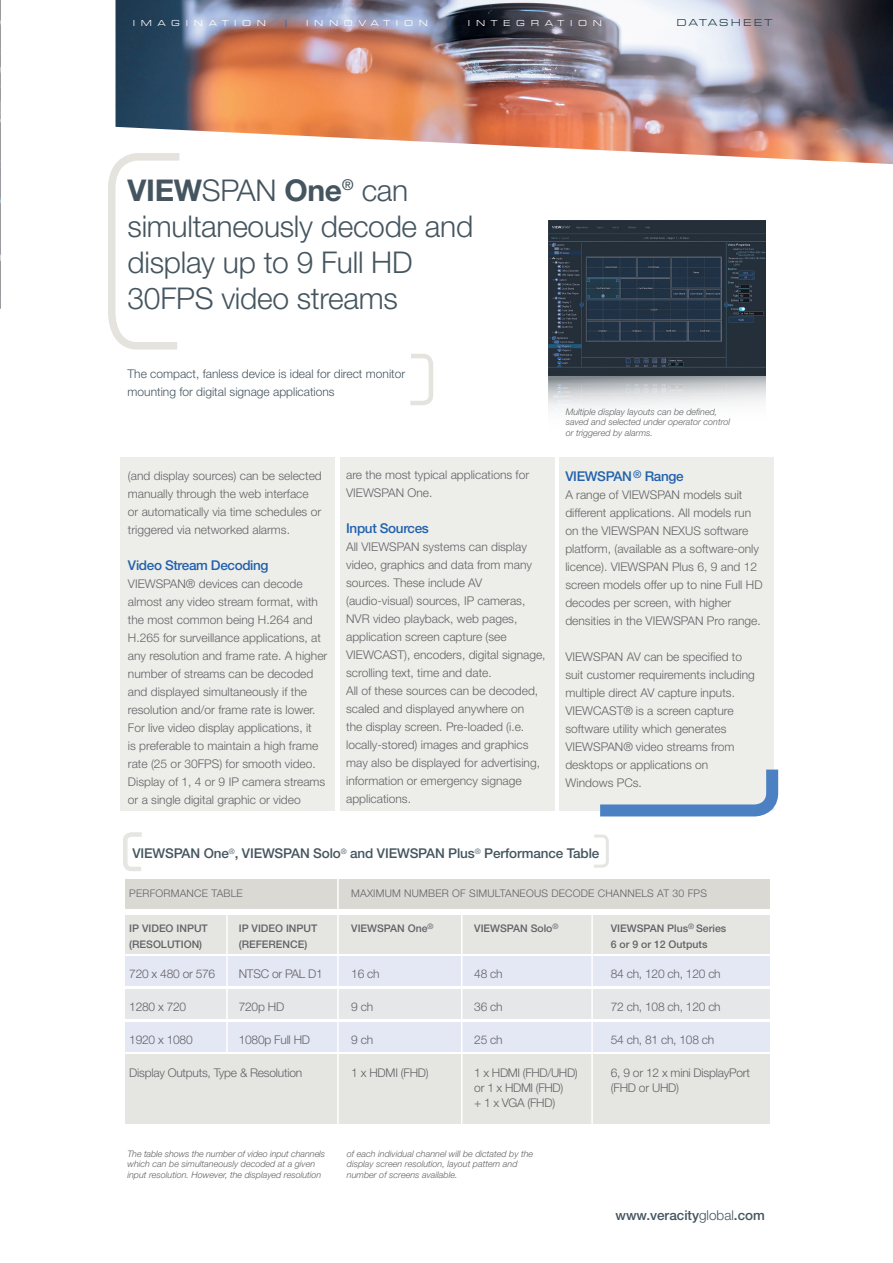
<style>
.page{position:relative;width:893px;height:1263px;background:#fff}
.page>*{position:absolute;margin:0;border:0;box-sizing:border-box;transform-origin:0 0}
.t1{font:300 30px "Helvetica Neue LT Std";letter-spacing:-.01em;color:#45555f}
.t2{font:700 30px "Helvetica Neue LT Std";letter-spacing:-.01em;color:#45555f}
.t3{font:500 13.5px "Helvetica Neue LT Std";letter-spacing:-.01em;color:#45555f}
.t4{font:500 13.5px "Helvetica Neue LT Std";letter-spacing:-.025em;color:#2261ad}
.t5{font:300 12px/18px "Helvetica Neue LT Std";color:#636366}
.t6{font:300 12px "Helvetica Neue LT Std";letter-spacing:-.02em;color:#636366}
.t7{font:300 12px "Helvetica Neue LT Std";color:#45555f}
.t8{font:300 12px "Helvetica Neue LT Std";letter-spacing:-.03em;color:#636366}
.t9{font:500 10.5px "Helvetica Neue LT Std";color:#636366}
.t10{font:300 10.5px "Helvetica Neue LT Std";letter-spacing:.02em;color:#636366}
.t11{font:10.5px "Eurostile Ext";letter-spacing:.2em;color:#27444f}
.t12{font:italic 300 9px/10.5px "Helvetica Neue LT Std";color:#636366}
.t13{font:9px "Eurostile Ext";letter-spacing:.63em;color:#fff}
.t14{font:9px "Eurostile Ext";color:#2261ad}
.s1{font-weight:300}
</style>
<div class="page">
<img style="left:116px;top:0;width:777px;height:164px">
<div style="left:125px;top:915px;width:645px;height:38px;background:#e5e5e2"></div>
<div style="left:125px;top:879px;width:645px;height:30px;background:#dbd9d4"></div>
<div style="left:125px;top:1022px;width:645px;height:30px;background:#e4e7f4"></div>
<div style="left:125px;top:956px;width:645px;height:30px;background:#e4e7f4"></div>
<div style="left:125px;top:989px;width:645px;height:30px;background:#e6e7e9"></div>
<div style="left:125px;top:1054px;width:645px;height:70px;background:#e5e5e2"></div>
<hr style="left:226px;top:912px;width:2px;height:141px;background:#fff">
<hr style="left:337px;top:871px;width:2px;height:255px;background:#fff">
<hr style="left:461px;top:912px;width:1px;height:221px;background:#fff">
<hr style="left:591px;top:912px;width:2px;height:218px;background:#fff">
<div style="left:559px;top:457px;width:214px;height:354px;background:#ebede8"></div>
<div style="left:120px;top:457px;width:215px;height:354px;background:#ebede8"></div>
<div style="left:340px;top:457px;width:214px;height:354px;background:#ebede8"></div>
<svg style="left:600px;top:757px;width:179px;height:60px"></svg>
<svg style="left:108px;top:149px;width:79px;height:201px"></svg>
<svg style="left:410px;top:354px;width:23px;height:51px"></svg>
<svg style="left:594px;top:834px;width:15px;height:34px"></svg>
<svg style="left:123px;top:832px;width:19px;height:39px"></svg>
<img style="left:549px;top:220px;width:217px;height:190px">
<img style="left:0;top:0;width:1px;height:309px">
<p class="t13" style="left:133px;top:18px;width:135px">IMAGINATION</p>
<p class="t14" style="left:284px;top:18px;width:6px">|</p>
<p class="t13" style="left:306px;top:18px;width:123px">INNOVATION</p>
<p class="t14" style="left:446px;top:18px;width:6px">|</p>
<p class="t13" style="left:468px;top:18px;width:136px">INTEGRATION</p>
<p class="t11" style="left:676px;top:17px;width:97px">DATASHEET</p>
<p class="t2" style="left:128px;top:172px;width:282px">VIEW<span class="s1">SPAN</span> One<sup>®</sup> <span class="s1">can</span></p>
<p class="t1" style="left:128px;top:208px;width:347px">simultaneously decode and</p>
<p class="t1" style="left:128px;top:244px;width:287px">display up to 9 Full HD</p>
<p class="t1" style="left:128px;top:280px;width:272px">30FPS video streams</p>
<p class="t7" style="left:128px;top:366px;width:279px">The compact, fanless device is ideal for direct monitor</p>
<p class="t7" style="left:128px;top:384px;width:209px">mounting for digital signage applications</p>
<p class="t5" style="left:128px;top:467px;width:195px">(and display sources) can be selected manually through the web interface or automatically via time schedules or triggered via networked alarms.</p>
<p class="t4" style="left:128px;top:557px;width:142px">Video Stream Decoding</p>
<p class="t5" style="left:128px;top:575px;width:194px">VIEWSPAN® devices can decode almost any video stream format, with the most common being H.264 and H.265 for surveillance applications, at</p>
<p class="t5" style="left:128px;top:647px;width:201px">any resolution and frame rate. A higher number of streams can be decoded and displayed simultaneously if the resolution and/or frame rate is lower.</p>
<p class="t5" style="left:128px;top:719px;width:192px">For live video display applications, it is preferable to maintain a high frame rate (25 or 30FPS) for smooth video.</p>
<p class="t5" style="left:128px;top:773px;width:199px">Display of 1, 4 or 9 IP camera streams or a single digital graphic or video</p>
<p class="t5" style="left:346px;top:466px;width:184px">are the most typical applications for<br>VIEWSPAN One.</p>
<p class="t4" style="left:346px;top:520px;width:84px">Input Sources</p>
<p class="t5" style="left:346px;top:538px;width:187px">All VIEWSPAN systems can display video, graphics and data from many sources. These include AV</p>
<p class="t5" style="left:346px;top:592px;width:181px">(audio-visual) sources, IP cameras,<br>NVR video playback, web pages,</p>
<p class="t5" style="left:346px;top:628px;width:162px">application screen capture (see</p>
<p class="t5" style="left:346px;top:646px;width:201px">VIEWCAST), encoders, digital signage, scrolling text, time and date.</p>
<p class="t5" style="left:346px;top:682px;width:195px">All of these sources can be decoded, scaled and displayed anywhere on the display screen. Pre-loaded (i.e. locally-stored) images and graphics may also be displayed for advertising, information or emergency signage applications.</p>
<p class="t12" style="left:566px;top:406px;width:153px">Multiple display layouts can be defined,</p>
<p class="t12" style="left:566px;top:417px;width:166px">saved and selected under operator control</p>
<p class="t12" style="left:566px;top:427px;width:89px">or triggered by alarms.</p>
<p class="t4" style="left:565px;top:468px;width:120px">VIEWSPAN <sup>®</sup> Range</p>
<p class="t5" style="left:565px;top:486px;width:199px">A range of VIEWSPAN models suit different applications. All models run on the VIEWSPAN NEXUS software platform, (available as a software-only licence). VIEWSPAN Plus 6, 9 and 12 screen models offer up to nine Full HD decodes per screen, with higher</p>
<p class="t5" style="left:565px;top:612px;width:197px">densities in the VIEWSPAN Pro range.</p>
<p class="t5" style="left:565px;top:648px;width:178px">VIEWSPAN AV can be specified to</p>
<p class="t5" style="left:565px;top:666px;width:191px">suit customer requirements including</p>
<p class="t5" style="left:565px;top:684px;width:171px">multiple direct AV capture inputs.</p>
<p class="t5" style="left:565px;top:702px;width:170px">VIEWCAST® is a screen capture</p>
<p class="t5" style="left:565px;top:720px;width:163px">software utility which generates</p>
<p class="t5" style="left:565px;top:738px;width:171px">VIEWSPAN® video streams from desktops or applications on</p>
<p class="t5" style="left:565px;top:774px;width:78px">Windows PCs.</p>
<p class="t3" style="left:132px;top:845px;width:468px">VIEWSPAN One<sup>®</sup>, VIEWSPAN Solo<sup>®</sup> and VIEWSPAN Plus<sup>®</sup> Performance Table</p>
<p class="t10" style="left:129px;top:887px;width:115px">PERFORMANCE TABLE</p>
<p class="t10" style="left:351px;top:887px;width:357px">MAXIMUM NUMBER OF SIMULTANEOUS DECODE CHANNELS AT 30 FPS</p>
<p class="t9" style="left:129px;top:922px;width:80px">IP VIDEO INPUT</p>
<p class="t9" style="left:239px;top:922px;width:80px">IP VIDEO INPUT</p>
<p class="t9" style="left:351px;top:922px;width:84px">VIEWSPAN One<sup>®</sup></p>
<p class="t9" style="left:474px;top:922px;width:86px">VIEWSPAN Solo<sup>®</sup></p>
<p class="t9" style="left:611px;top:922px;width:117px">VIEWSPAN Plus<sup>®</sup> Series</p>
<p class="t9" style="left:129px;top:938px;width:74px">(RESOLUTION)</p>
<p class="t9" style="left:239px;top:938px;width:70px">(REFERENCE)</p>
<p class="t9" style="left:611px;top:938px;width:98px">6 or 9 or 12 Outputs</p>
<p class="t6" style="left:129px;top:967px;width:88px">720 x 480 or 576</p>
<p class="t6" style="left:239px;top:967px;width:86px">NTSC or PAL D1</p>
<p class="t5" style="left:351px;top:965px;width:30px">16 ch</p>
<p class="t5" style="left:474px;top:965px;width:30px">48 ch</p>
<p class="t6" style="left:611px;top:967px;width:111px">84 ch, 120 ch, 120 ch</p>
<p class="t5" style="left:129px;top:998px;width:58px">1280 x 720</p>
<p class="t5" style="left:239px;top:998px;width:47px">720p HD</p>
<p class="t5" style="left:351px;top:998px;width:23px">9 ch</p>
<p class="t5" style="left:474px;top:998px;width:30px">36 ch</p>
<p class="t6" style="left:611px;top:1000px;width:111px">72 ch, 108 ch, 120 ch</p>
<p class="t6" style="left:129px;top:1033px;width:65px">1920 x 1080</p>
<p class="t6" style="left:239px;top:1033px;width:73px">1080p Full HD</p>
<p class="t5" style="left:351px;top:1031px;width:23px">9 ch</p>
<p class="t5" style="left:474px;top:1031px;width:30px">25 ch</p>
<p class="t6" style="left:611px;top:1033px;width:105px">54 ch, 81 ch, 108 ch</p>
<p class="t6" style="left:129px;top:1066px;width:174px">Display Outputs, Type &amp; Resolution</p>
<p class="t5" style="left:351px;top:1064px;width:79px">1 x HDMI (FHD)</p>
<p class="t8" style="left:474px;top:1066px;width:105px">1 x HDMI (FHD/UHD)</p>
<p class="t6" style="left:611px;top:1066px;width:141px">6, 9 or 12 x mini DisplayPort</p>
<p class="t8" style="left:474px;top:1081px;width:91px">or 1 x HDMI (FHD)</p>
<p class="t5" style="left:611px;top:1079px;width:70px">(FHD or UHD)</p>
<p class="t5" style="left:474px;top:1094px;width:83px">+ 1 x VGA (FHD)</p>
<p class="t12" style="left:127px;top:1148px;width:199px">The table shows the number of video input channels which can be simultaneously decoded at a given input resolution. However, the displayed resolution</p>
<p class="t12" style="left:347px;top:1148px;width:188px">of each individual channel will be dictated by the display screen resolution, layout pattern and</p>
<p class="t12" style="left:347px;top:1169px;width:112px">number of screens available.</p>
<p class="t3" style="left:616px;top:1207px;width:151px">www.veracity<span class="s1">global</span>.com</p>
</div>
